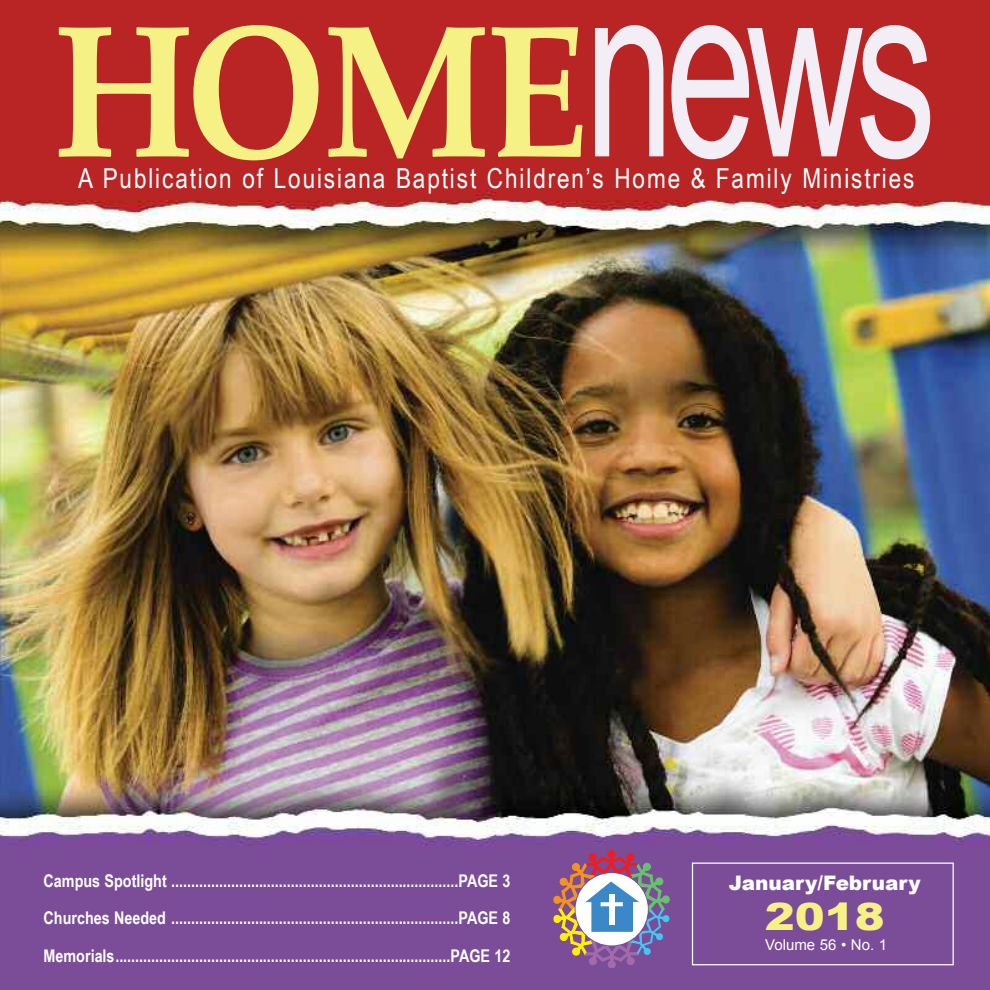
<style>
.page{position:relative;width:990px;height:990px;background:#fff}
.page>*{position:absolute;margin:0;border:0;box-sizing:border-box;transform-origin:0 0}
.t1{font:247.5px "Arial Narrow";color:#f3eef5;scale:.8 1}
.t2{font:700 187.5px "Palatino Linotype";color:#f6f185;scale:.9 1}
.t3{font:900 37.5px "Arial";color:#f6f185;scale:1.2 1}
.t4{font:27.5px "Arial Narrow";letter-spacing:.07em;color:#fff}
.t5{font:900 20px "Arial";color:#fff}
.t6{font:700 17.5px/37.5px "Arial Narrow";color:#fff;text-align:justify}
.t7{font:15px "Arial";color:#fff}
</style>
<div class="page">
<img style="left:0;top:0;width:990px;height:990px">
<div style="left:608px;top:850px;width:7px;height:8px;background:#ee1d23;border-radius:50%"></div>
<div style="left:608px;top:850px;width:7px;height:8px;border:1px solid #ee1d23;border-radius:50%"></div>
<div style="left:553px;top:896px;width:8px;height:8px;background:#f7931d;border-radius:3px"></div>
<div style="left:553px;top:896px;width:8px;height:8px;border:1px solid #f7931d;border-radius:3px"></div>
<div style="left:553px;top:915px;width:8px;height:8px;background:#fff101;border-radius:3px"></div>
<div style="left:553px;top:915px;width:8px;height:8px;border:1px solid #fff101;border-radius:3px"></div>
<div style="left:608px;top:961px;width:7px;height:7px;border:1px solid #a46bac;border-radius:50%"></div>
<div style="left:662px;top:915px;width:8px;height:7px;background:#40c7f4;border-radius:3px"></div>
<div style="left:662px;top:896px;width:8px;height:7px;background:#69c071;border-radius:3px"></div>
<div style="left:662px;top:895px;width:8px;height:8px;border:1px solid #69c071;border-radius:3px"></div>
<svg style="left:558px;top:853px;width:107px;height:113px"></svg>
<div style="left:609px;top:894px;width:5px;height:30px;background:#fdfdfd"></div>
<svg style="left:601px;top:902px;width:22px;height:4px"></svg>
<div style="left:692px;top:863px;width:262px;height:102px;border:1px solid #fff"></div>
<h2 class="t2" style="left:54px;top:-40px;width:596px">HOME</h2>
<h3 class="t4" style="left:78px;top:162px;width:838px">A Publication of Louisiana Baptist Children’s Home &amp; Family Ministries</h3>
<h1 class="t1" style="left:585px;top:-75px;width:441px">news</h1>
<p class="t6" style="left:44px;top:861px;width:468px">Campus Spotlight ........................................................................PAGE 3<br>Churches Needed ........................................................................PAGE 8<br>Memorials....................................................................................PAGE 12</p>
<p class="t5" style="left:729px;top:868px;width:193px">January/February</p>
<h3 class="t3" style="left:765px;top:889px;width:102px">2018</h3>
<p class="t7" style="left:765px;top:937px;width:123px">Volume 56 • No. 1</p>
</div>
